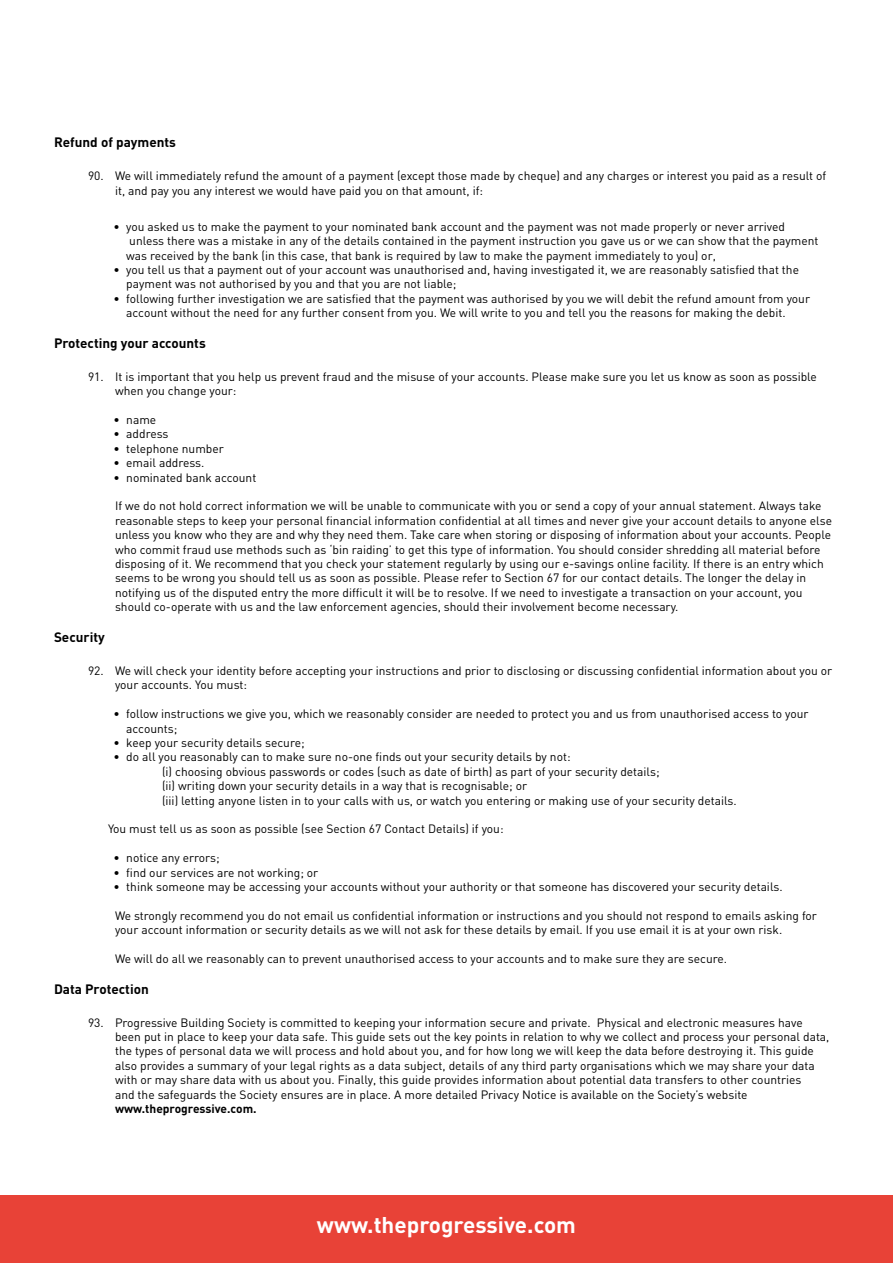
<style>
.page{position:relative;width:893px;height:1263px;background:#fff}
.page>*{position:absolute;margin:0;border:0;box-sizing:border-box;transform-origin:0 0}
.t1{font:700 22.5px "DIN";color:#fff}
.t2{font:700 13.5px "DIN";color:#000}
.t3{font:12px/14.4px "DIN";color:#000}
.t4{font:700 12px "DIN";color:#000}
</style>
<div class="page">
<div style="left:0;top:1195px;width:893px;height:68px;background:#e84237"></div>
<p class="t2" style="left:54px;top:134px;width:124px">Refund of payments</p>
<p class="t3" style="left:115px;top:169px;width:713px;text-indent:-27px">90. We will immediately refund the amount of a payment (except those made by cheque) and any charges or interest you paid as a result of it, and pay you any interest we would have paid you on that amount, if:</p>
<p class="t3" style="left:126px;top:219px;width:694px;text-indent:-13px">• you asked us to make the payment to your nominated bank account and the payment was not made properly or never arrived unless there was a mistake in any of the details contained in the payment instruction you gave us or we can show that the payment was received by the bank (in this case, that bank is required by law to make the payment immediately to you) or,</p>
<p class="t3" style="left:126px;top:262px;width:674px;text-indent:-13px">• you tell us that a payment out of your account was unauthorised and, having investigated it, we are reasonably satisfied that the payment was not authorised by you and that you are not liable;</p>
<p class="t3" style="left:126px;top:291px;width:685px;text-indent:-13px">• following further investigation we are satisfied that the payment was authorised by you we will debit the refund amount from your account without the need for any further consent from you. We will write to you and tell you the reasons for making the debit.</p>
<p class="t2" style="left:54px;top:334px;width:153px">Protecting your accounts</p>
<p class="t3" style="left:115px;top:369px;width:703px;text-indent:-27px">91. It is important that you help us prevent fraud and the misuse of your accounts. Please make sure you let us know as soon as possible when you change your:</p>
<p class="t3" style="left:114px;top:412px;width:44px">• name</p>
<p class="t3" style="left:114px;top:427px;width:56px">• address</p>
<p class="t3" style="left:114px;top:441px;width:112px">• telephone number</p>
<p class="t3" style="left:114px;top:455px;width:92px">• email address.</p>
<p class="t3" style="left:114px;top:470px;width:144px">• nominated bank account</p>
<p class="t3" style="left:115px;top:499px;width:719px">If we do not hold correct information we will be unable to communicate with you or send a copy of your annual statement. Always take reasonable steps to keep your personal financial information confidential at all times and never give your account details to anyone else unless you know who they are and why they need them. Take care when storing or disposing of information about your accounts. People who commit fraud use methods such as ‘bin raiding’ to get this type of information. You should consider shredding all material before disposing of it. We recommend that you check your statement regularly by using our e-savings online facility. If there is an entry which seems to be wrong you should tell us as soon as possible. Please refer to Section 67 for our contact details. The longer the delay in notifying us of the disputed entry the more difficult it will be to resolve. If we need to investigate a transaction on your account, you should co-operate with us and the law enforcement agencies, should their involvement become necessary.</p>
<p class="t2" style="left:54px;top:628px;width:52px">Security</p>
<p class="t3" style="left:115px;top:663px;width:719px;text-indent:-27px">92. We will check your identity before accepting your instructions and prior to disclosing or discussing confidential information about you or your accounts. You must:</p>
<p class="t3" style="left:126px;top:706px;width:684px;text-indent:-13px">• follow instructions we give you, which we reasonably consider are needed to protect you and us from unauthorised access to your accounts;</p>
<p class="t3" style="left:114px;top:735px;width:193px">• keep your security details secure;</p>
<p class="t3" style="left:162px;top:749px;width:576px;text-indent:-48px">• do all you reasonably can to make sure no-one finds out your security details by not:<br>(i) choosing obvious passwords or codes (such as date of birth) as part of your security details;<br>(ii) writing down your security details in a way that is recognisable; or<br>(iii) letting anyone listen in to your calls with us, or watch you entering or making use of your security details.</p>
<p class="t3" style="left:108px;top:821px;width:397px">You must tell us as soon as possible (see Section 67 Contact Details) if you:</p>
<p class="t3" style="left:114px;top:850px;width:108px">• notice any errors;</p>
<p class="t3" style="left:114px;top:865px;width:206px">• find our services are not working; or</p>
<p class="t3" style="left:114px;top:879px;width:671px">• think someone may be accessing your accounts without your authority or that someone has discovered your security details.</p>
<p class="t3" style="left:115px;top:908px;width:703px">We strongly recommend you do not email us confidential information or instructions and you should not respond to emails asking for your account information or security details as we will not ask for these details by email. If you use email it is at your own risk.</p>
<p class="t3" style="left:115px;top:951px;width:613px">We will do all we reasonably can to prevent unauthorised access to your accounts and to make sure they are secure.</p>
<p class="t2" style="left:54px;top:980px;width:96px">Data Protection</p>
<p class="t3" style="left:115px;top:1015px;width:716px;text-indent:-27px">93. Progressive Building Society is committed to keeping your information secure and private. Physical and electronic measures have been put in place to keep your data safe. This guide sets out the key points in relation to why we collect and process your personal data, the types of personal data we will process and hold about you, and for how long we will keep the data before destroying it. This guide also provides a summary of your legal rights as a data subject, details of any third party organisations which we may share your data with or may share data with us about you. Finally, this guide provides information about potential data transfers to other countries<br>and the safeguards the Society ensures are in place. A more detailed Privacy Notice is available on the Society’s website</p>
<p class="t4" style="left:115px;top:1101px;width:143px">www.theprogressive.com.</p>
<h1 class="t1" style="left:317px;top:1210px;width:261px">www.theprogressive.com</h1>
</div>
